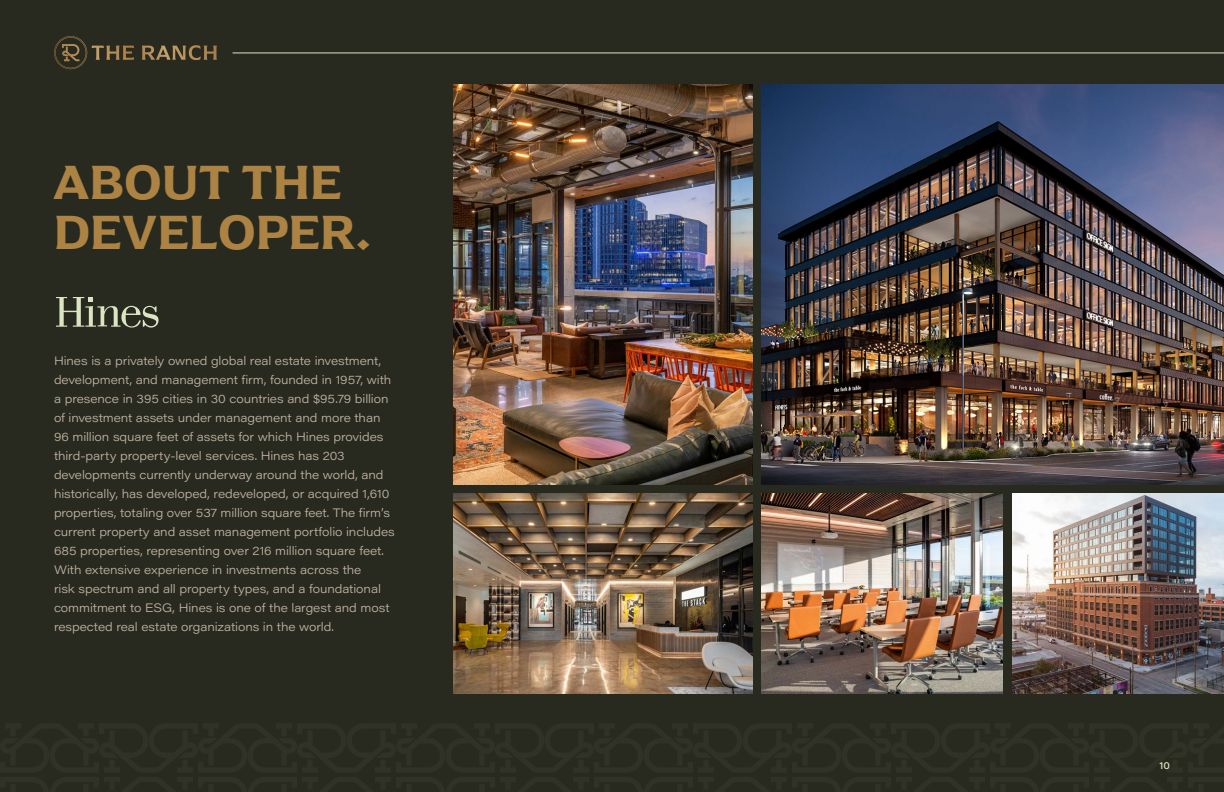
<style>
.page{position:relative;width:1224px;height:792px;background:#282a1f}
.page>*{position:absolute;margin:0;border:0;box-sizing:border-box;transform-origin:0 0}
.t1{font:600 50px/50px "Arpona";letter-spacing:.01em;color:#ad8344}
.t2{font:300 12px/19px "Acumin Pro Wide";letter-spacing:-.005em;color:#c0b3a2}
.t3{font:500 10px "Acumin Pro Wide";color:#dbe5c2}
</style>
<div class="page">
<img style="left:762px;top:84px;width:462px;height:400px">
<img style="left:762px;top:493px;width:241px;height:200px">
<img style="left:1012px;top:493px;width:212px;height:200px">
<img style="left:453px;top:84px;width:299px;height:400px">
<img style="left:453px;top:493px;width:299px;height:200px">
<hr style="left:233px;top:53px;width:991px;height:1px;background:#dbe5c2">
<svg style="left:54px;top:36px;width:163px;height:33px"></svg>
<svg style="left:56px;top:297px;width:103px;height:31px"></svg>
<p class="t1" style="left:54px;top:156px;width:319px">ABOUT THE<br>DEVELOPER.</p>
<p class="t2" style="left:54px;top:350px;width:342px">Hines is a privately owned global real estate investment, development, and management firm, founded in 1957, with a presence in 395 cities in 30 countries and $95.79 billion of investment assets under management and more than 96 million square feet of assets for which Hines provides third-party property-level services. Hines has 203 developments currently underway around the world, and historically, has developed, redeveloped, or acquired 1,610 properties, totaling over 537 million square feet. The firm’s current property and asset management portfolio includes 685 properties, representing over 216 million square feet.<br>With extensive experience in investments across the<br>risk spectrum and all property types, and a foundational commitment to ESG, Hines is one of the largest and most respected real estate organizations in the world.</p>
<p class="t3" style="left:1160px;top:758px;width:12px">10</p>
</div>
